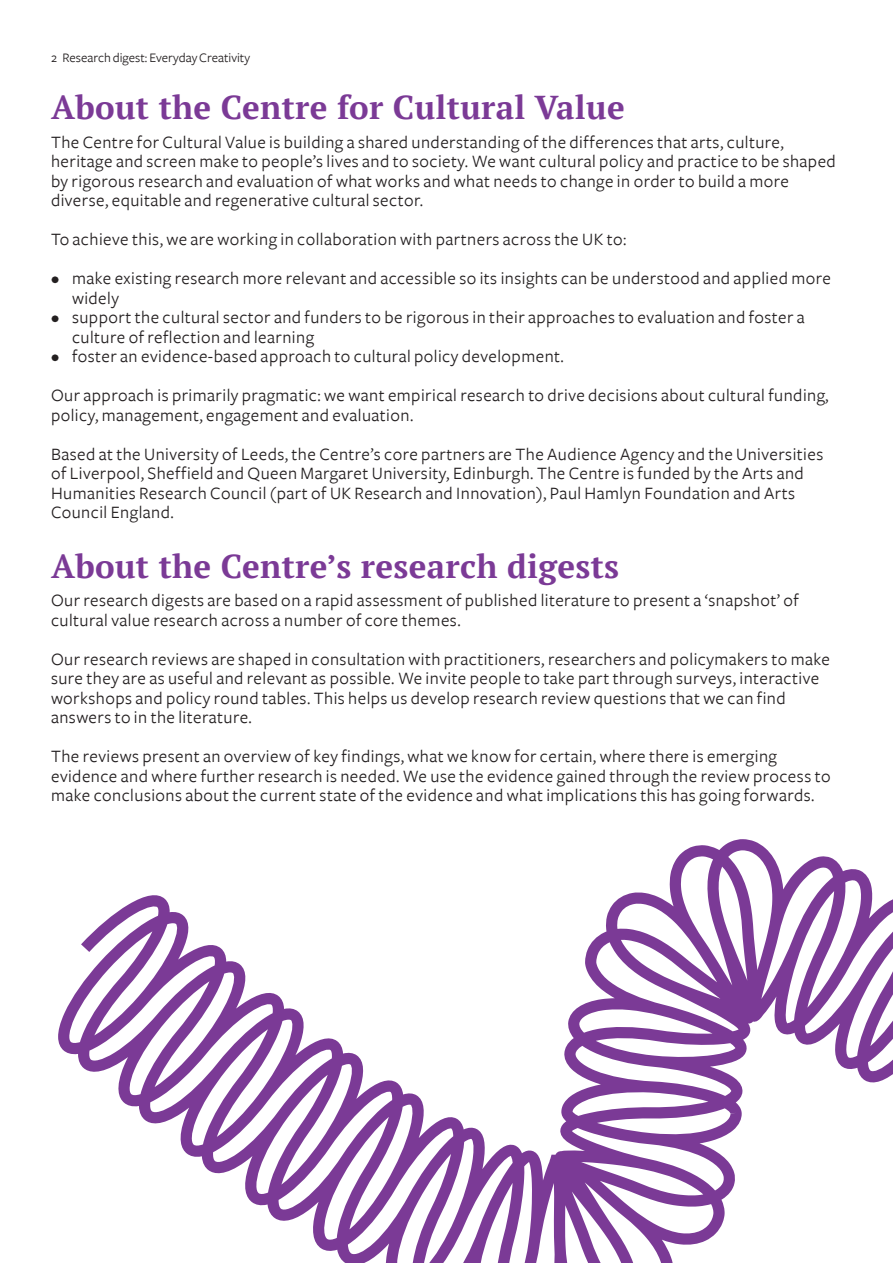
<style>
.page{position:relative;width:893px;height:1263px;background:#fff}
.page>*{position:absolute;margin:0;border:0;box-sizing:border-box;transform-origin:0 0}
.t1{font:700 33px "PT Serif";letter-spacing:.01em;color:#7b3a96}
.t2{font:18px/19.5px "Freight Sans";letter-spacing:.025em;color:#231f20}
.t3{font:13.5px "Freight Sans";color:#231f20}
</style>
<div class="page">
<svg style="left:58px;top:839px;width:835px;height:424px"></svg>
<p class="t3" style="left:51px;top:50px;width:201px">2 Research digest: Everyday Creativity</p>
<p class="t1" style="left:51px;top:85px;width:575px">About the Centre for Cultural Value</p>
<p class="t2" style="left:51px;top:133px;width:786px">The Centre for Cultural Value is building a shared understanding of the differences that arts, culture, heritage and screen make to people’s lives and to society. We want cultural policy and practice to be shaped by rigorous research and evaluation of what works and what needs to change in order to build a more diverse, equitable and regenerative cultural sector.</p>
<p class="t2" style="left:51px;top:230px;width:577px">To achieve this, we are working in collaboration with partners across the UK to:</p>
<p class="t2" style="left:72px;top:269px;width:760px;text-indent:-21px">• make existing research more relevant and accessible so its insights can be understood and applied more widely</p>
<p class="t2" style="left:72px;top:308px;width:734px;text-indent:-21px">• support the cultural sector and funders to be rigorous in their approaches to evaluation and foster a culture of reflection and learning</p>
<p class="t2" style="left:51px;top:347px;width:514px">• foster an evidence-based approach to cultural policy development.</p>
<p class="t2" style="left:51px;top:386px;width:779px">Our approach is primarily pragmatic: we want empirical research to drive decisions about cultural funding, policy, management, engagement and evaluation.</p>
<p class="t2" style="left:51px;top:445px;width:774px">Based at the University of Leeds, the Centre’s core partners are The Audience Agency and the Universities of Liverpool, Sheffield and Queen Margaret University, Edinburgh. The Centre is funded by the Arts and Humanities Research Council (part of UK Research and Innovation), Paul Hamlyn Foundation and Arts Council England.</p>
<p class="t1" style="left:51px;top:544px;width:570px">About the Centre’s research digests</p>
<p class="t2" style="left:51px;top:591px;width:749px">Our research digests are based on a rapid assessment of published literature to present a ‘snapshot’ of cultural value research across a number of core themes.</p>
<p class="t2" style="left:51px;top:649px;width:780px">Our research reviews are shaped in consultation with practitioners, researchers and policymakers to make sure they are as useful and relevant as possible. We invite people to take part through surveys, interactive workshops and policy round tables. This helps us develop research review questions that we can find answers to in the literature.</p>
<p class="t2" style="left:51px;top:747px;width:781px">The reviews present an overview of key findings, what we know for certain, where there is emerging evidence and where further research is needed. We use the evidence gained through the review process to make conclusions about the current state of the evidence and what implications this has going forwards.</p>
</div>
